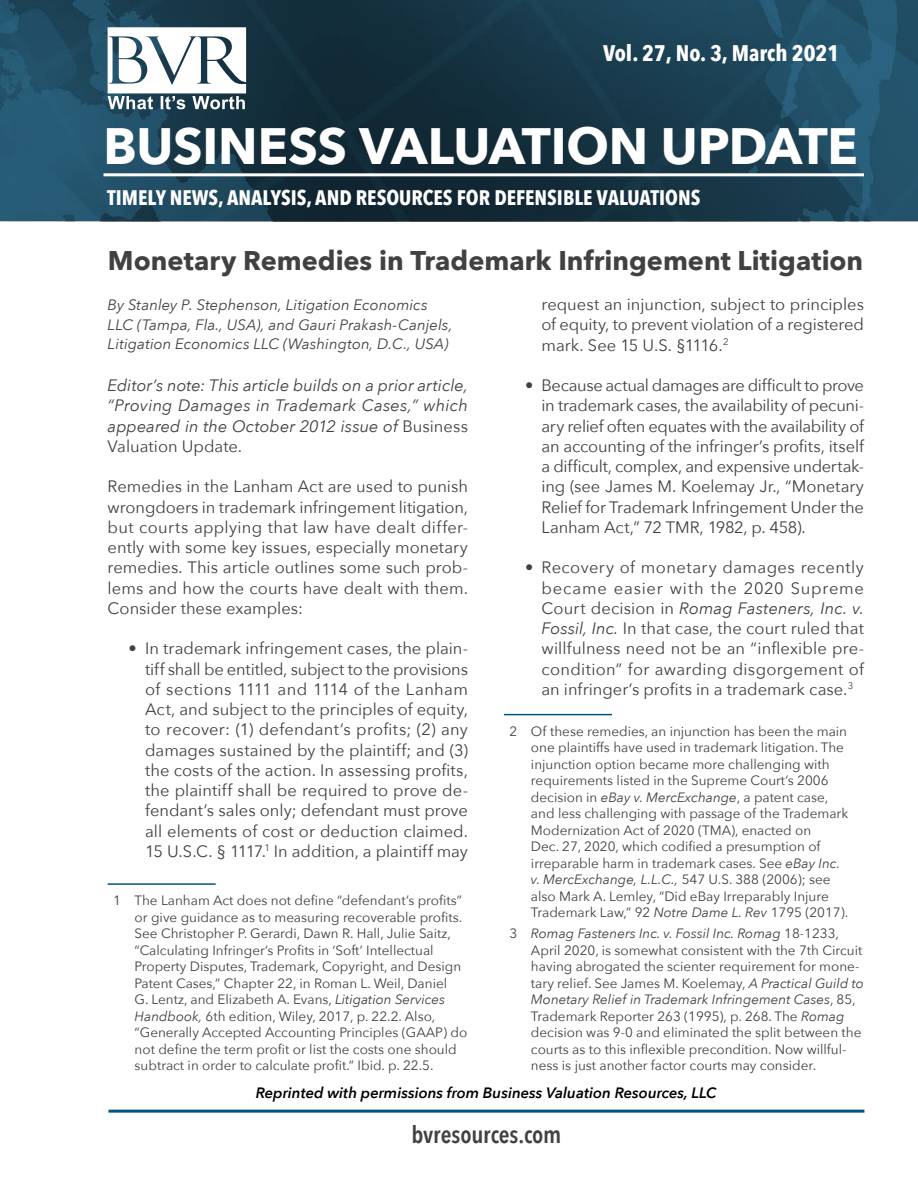
<style>
.page{position:relative;width:918px;height:1188px;background:#fff}
.page>*{position:absolute;margin:0;border:0;box-sizing:border-box;transform-origin:0 0}
.t1{font:700 51px "Avenir Next";letter-spacing:-.005em;color:#fff}
.t2{font:700 27px "Avenir Next";color:#414042}
.t3{font:600 24px "Avenir Next Condensed";letter-spacing:-.005em;color:#414042}
.t4{font:700 22.5px "Avenir Next Condensed";color:#fff}
.t5{font:700 21px "Avenir Next Condensed";color:#fff}
.t6{font:16.5px/20.2px "Avenir Next";color:#414042;text-align:justify}
.t7{font:italic 16.5px/20.2px "Avenir Next";letter-spacing:.005em;color:#414042;text-align:justify}
.t8{font:italic 15px/19.5px "Avenir Next";letter-spacing:.005em;color:#414042}
.t9{font:italic 600 15px "Avenir Next";color:#000}
.t10{font:13.5px/16.5px "Avenir Next";color:#414042}
.s1{font-style:normal}
.s2{font-style:italic}
</style>
<div class="page">
<svg style="left:0;top:0;width:918px;height:221px;background:#1a3e50"></svg>
<hr style="left:104px;top:173px;width:760px;height:3px;background:#fff">
<svg style="left:108px;top:27px;width:138px;height:82px"></svg>
<hr style="left:108px;top:1110px;width:756px;height:3px;background:#005581">
<hr style="left:108px;top:883px;width:108px;height:2px;background:#005581">
<hr style="left:504px;top:714px;width:108px;height:1px;background:#005581">
<h3 class="t4" style="left:603px;top:39px;width:238px">Vol. 27, No. 3, March 2021</h3>
<h1 class="t1" style="left:104px;top:102px;width:756px">BUSINESS VALUATION UPDATE</h1>
<h3 class="t5" style="left:107px;top:185px;width:595px">TIMELY NEWS, ANALYSIS, AND RESOURCES FOR DEFENSIBLE VALUATIONS</h3>
<h2 class="t2" style="left:108px;top:237px;width:757px">Monetary Remedies in Trademark Infringement Litigation</h2>
<p class="t8" style="left:108px;top:294px;width:347px">By Stanley P. Stephenson, Litigation Economics<br>LLC (Tampa, Fla., USA), and Gauri Prakash-Canjels,<br>Litigation Economics LLC (Washington, D.C., USA)</p>
<p class="t7" style="left:108px;top:375px;width:362px">Editor’s note: This article builds on a prior article, “Proving Damages in Trademark Cases,” which appeared in the October 2012 issue of <span class="s1">Business Valuation Update.</span></p>
<p class="t6" style="left:108px;top:476px;width:362px">Remedies in the Lanham Act are used to punish wrongdoers in trademark infringement litigation, but courts applying that law have dealt differ&shy;ently with some key issues, especially monetary remedies. This article outlines some such prob&shy;lems and how the courts have dealt with them.<br>Consider these examples:</p>
<p class="t6" style="left:145px;top:638px;width:324px;text-indent:-17px">• In trademark infringement cases, the plain&shy;tiff shall be entitled, subject to the provisions of sections 1111 and 1114 of the Lanham Act, and subject to the principles of equity, to recover: (1) defendant’s profits; (2) any damages sustained by the plaintiff; and (3) the costs of the action. In assessing profits, the plaintiff shall be required to prove de&shy;fendant’s sales only; defendant must prove all elements of cost or deduction claimed.<br>15 U.S.C. § 1117.<sup>1</sup> In addition, a plaintiff may</p>
<p class="t10" style="left:135px;top:892px;width:334px;text-indent:-22px">1 The Lanham Act does not define “defendant’s profits” or give guidance as to measuring recoverable profits.<br>See Christopher P. Gerardi, Dawn R. Hall, Julie Saitz, “Calculating Infringer’s Profits in ‘Soft’ Intellectual Property Disputes, Trademark, Copyright, and Design Patent Cases,” Chapter 22, in Roman L. Weil, Daniel<br>G. Lentz, and Elizabeth A. Evans, <span class="s2">Litigation Services Handbook,</span> 6th edition, Wiley, 2017, p. 22.2. Also, “Generally Accepted Accounting Principles (GAAP) do not define the term profit or list the costs one should subtract in order to calculate profit.” Ibid. p. 22.5.</p>
<p class="t6" style="left:542px;top:294px;width:324px">request an injunction, subject to principles of equity, to prevent violation of a registered mark. See 15 U.S. §1116.<sup>2</sup></p>
<p class="t6" style="left:542px;top:375px;width:324px;text-indent:-16px">• Because actual damages are difficult to prove in trademark cases, the availability of pecuni&shy;ary relief often equates with the availability of an accounting of the infringer’s profits, itself a difficult, complex, and expensive undertak&shy;ing (see James M. Koelemay Jr., “Monetary Relief for Trademark Infringement Under the Lanham Act,” 72 TMR, 1982, p. 458).</p>
<p class="t6" style="left:542px;top:557px;width:324px;text-indent:-16px">• Recovery of monetary damages recently became easier with the 2020 Supreme Court decision in <span class="s2">Romag Fasteners, Inc. v.<br>Fossil, Inc.</span> In that case, the court ruled that willfulness need not be an “inflexible pre&shy;condition” for awarding disgorgement of an infringer’s profits in a trademark case.<sup>3</sup></p>
<p class="t10" style="left:531px;top:722px;width:319px;text-indent:-22px">2 Of these remedies, an injunction has been the main one plaintiffs have used in trademark litigation. The injunction option became more challenging with requirements listed in the Supreme Court’s 2006 decision in <span class="s2">eBay v. MercExchange</span>, a patent case, and less challenging with passage of the Trademark Modernization Act of 2020 (TMA), enacted on<br>Dec. 27, 2020, which codified a presumption of irreparable harm in trademark cases. See <span class="s2">eBay Inc. v. MercExchange, L.L.C.,</span> 547 U.S. 388 (2006); see also Mark A. Lemley, “Did eBay Irreparably Injure Trademark Law,” 92 <span class="s2">Notre Dame L. Rev</span> 1795 (2017).</p>
<p class="t10" style="left:531px;top:925px;width:334px;text-indent:-22px">3 <span class="s2">Romag Fasteners Inc. v. Fossil Inc. Romag</span> 18-1233, April 2020, is somewhat consistent with the 7th Circuit having abrogated the scienter requirement for mone&shy;tary relief. See James M. Koelemay, <span class="s2">A Practical Guild to Monetary Relief in Trademark Infringement Cases</span>, 85, Trademark Reporter 263 (1995), p. 268. The <span class="s2">Romag </span>decision was 9-0 and eliminated the split between the courts as to this inflexible precondition. Now willful&shy;ness is just another factor courts may consider.</p>
<p class="t9" style="left:256px;top:1080px;width:462px">Reprinted with permissions from Business Valuation Resources, LLC</p>
<h3 class="t3" style="left:411px;top:1113px;width:151px">bvresources.com</h3>
</div>
